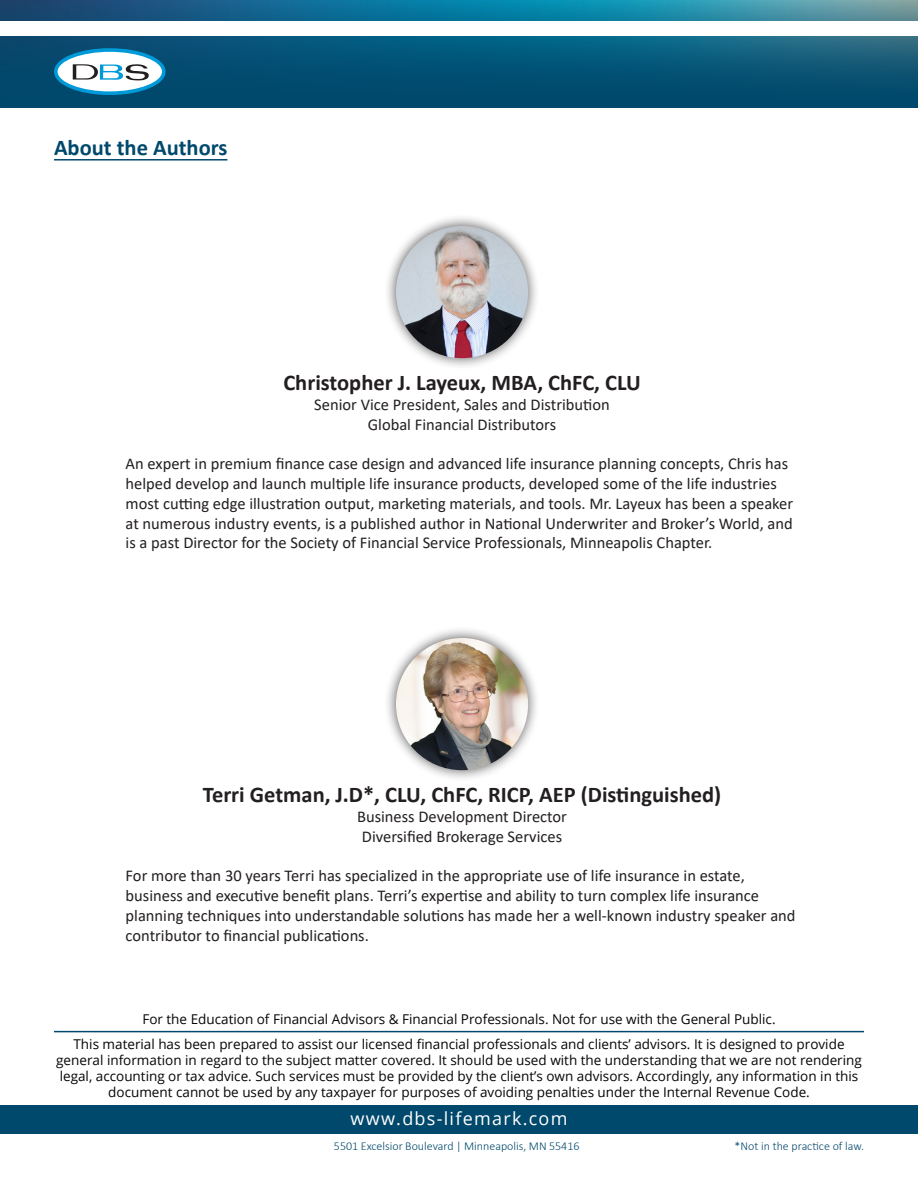
<style>
.page{position:relative;width:918px;height:1188px;background:#fff}
.page>*{position:absolute;margin:0;border:0;box-sizing:border-box;transform-origin:0 0}
.t1{font:700 22.5px "Calibri";color:#231f20}
.t2{font:700 22.5px "Calibri";color:#00496c}
.t3{font:18px "Open Sans";letter-spacing:.07em;color:#fff}
.t4{font:16.5px/19.8px "Calibri";color:#231f20}
.t5{font:13.5px/16.2px "Open Sans";color:#040503;text-align:center}
.t6{font:300 12px "Calibri";color:#00496c}
.t7{font:300 12px "Calibri";color:#06486d}
</style>
<div class="page">
<img style="left:0;top:0;width:918px;height:108px">
<div style="left:0;top:21px;width:918px;height:15px;background:#fff"></div>
<svg style="left:54px;top:48px;width:112px;height:47px"></svg>
<div style="left:0;top:1105px;width:918px;height:29px;background:#00496c"></div>
<hr style="left:54px;top:1031px;width:810px;height:1px;background:#00496c">
<div style="left:384px;top:214px;width:156px;height:156px;background:#231f20;opacity:.75"></div>
<img style="left:396px;top:226px;width:132px;height:132px;border-radius:66px">
<div style="left:384px;top:626px;width:156px;height:156px;background:#231f20;opacity:.75"></div>
<img style="left:396px;top:638px;width:132px;height:132px;border-radius:66px">
<hr style="left:54px;top:159px;width:173px;height:2px;background:#00496c">
<p class="t2" style="left:54px;top:132px;width:175px">About the Authors</p>
<p class="t1" style="left:283px;top:367px;width:359px">Christopher J. Layeux, MBA, ChFC, CLU</p>
<p class="t4" style="left:314px;top:394px;width:297px">Senior Vice President, Sales and Distribution</p>
<p class="t4" style="left:368px;top:414px;width:190px">Global Financial Distributors</p>
<p class="t4" style="left:126px;top:453px;width:669px">An expert in premium finance case design and advanced life insurance planning concepts, Chris has helped develop and launch multiple life insurance products, developed some of the life industries most cutting edge illustration output, marketing materials, and tools. Mr. Layeux has been a speaker at numerous industry events, is a published author in National Underwriter and Broker’s World, and is a past Director for the Society of Financial Service Professionals, Minneapolis Chapter.</p>
<p class="t1" style="left:203px;top:779px;width:520px">Terri Getman, J.D*, CLU, ChFC, RICP, AEP (Distinguished)</p>
<p class="t4" style="left:357px;top:806px;width:211px">Business Development Director</p>
<p class="t4" style="left:362px;top:826px;width:202px">Diversified Brokerage Services</p>
<p class="t4" style="left:126px;top:865px;width:672px">For more than 30 years Terri has specialized in the appropriate use of life insurance in estate, business and executive benefit plans. Terri’s expertise and ability to turn complex life insurance planning techniques into understandable solutions has made her a well-known industry speaker and contributor to financial publications.</p>
<p class="t5" style="left:142px;top:1011px;width:635px">For the Education of Financial Advisors &amp; Financial Professionals. Not for use with the General Public.</p>
<p class="t5" style="left:56px;top:1035px;width:807px">This material has been prepared to assist our licensed financial professionals and clients’ advisors. It is designed to provide general information in regard to the subject matter covered. It should be used with the understanding that we are not rendering legal, accounting or tax advice. Such services must be provided by the client’s own advisors. Accordingly, any information in this document cannot be used by any taxpayer for purposes of avoiding penalties under the Internal Revenue Code.</p>
<p class="t3" style="left:350px;top:1106px;width:219px">www.dbs-lifemark.com</p>
<p class="t6" style="left:334px;top:1138px;width:247px">5501 Excelsior Boulevard | Minneapolis, MN 55416</p>
<p class="t7" style="left:735px;top:1138px;width:131px">*Not in the practice of law.</p>
</div>
